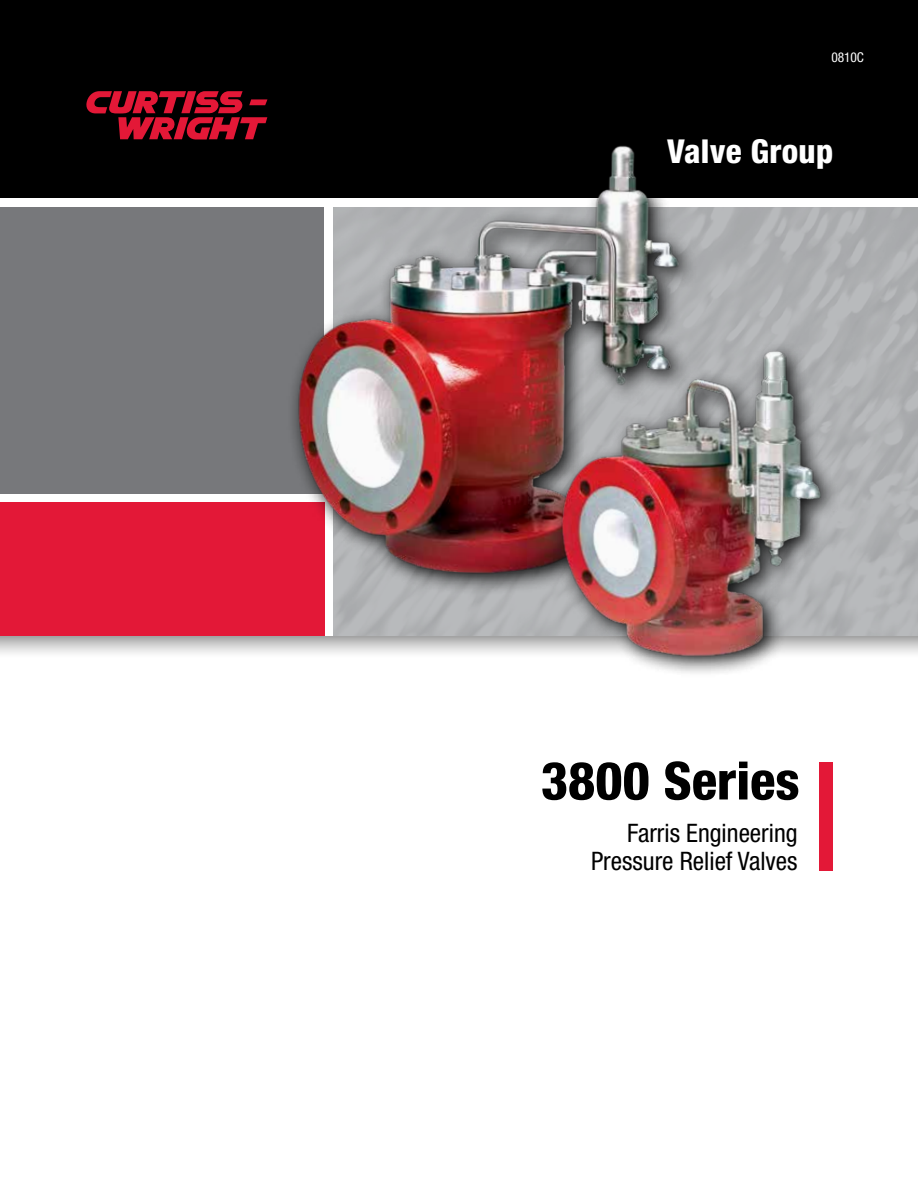
<style>
.page{position:relative;width:918px;height:1188px;background:#fff}
.page>*{position:absolute;margin:0;border:0;box-sizing:border-box;transform-origin:0 0}
.t1{font:800 condensed 52.5px "Helvetica Neue LT Std";color:#000}
.t2{font:800 condensed 33px "Helvetica Neue LT Std";letter-spacing:.01em;color:#fff}
.t3{font:condensed 25.5px/28.5px "Helvetica Neue LT Std";color:#000;text-align:right}
.t4{font:condensed 13.5px "Helvetica Neue LT Std";letter-spacing:-.005em;color:#fff}
</style>
<div class="page">
<div style="left:0;top:636px;width:918px;height:30px;background:linear-gradient(to bottom,#b4b4b4,#fff)"></div>
<div style="left:0;top:503px;width:324px;height:133px;background:#e31837"></div>
<div style="left:0;top:0;width:918px;height:198px;background:#000"></div>
<svg style="left:86px;top:91px;width:181px;height:49px"></svg>
<div style="left:820px;top:762px;width:13px;height:108px;background:#e31837"></div>
<div style="left:0;top:207px;width:324px;height:287px;background:#77787b"></div>
<div style="left:287px;top:135px;width:412px;height:461px;background:#000;opacity:.92"></div>
<img style="left:277px;top:140px;width:412px;height:455px">
<img style="left:533px;top:328px;width:313px;height:345px">
<p class="t4" style="left:831px;top:50px;width:34px">0810C</p>
<p class="t2" style="left:667px;top:131px;width:168px">Valve Group</p>
<h1 class="t1" style="left:541px;top:748px;width:260px">3800 Series</h1>
<p class="t3" style="left:591px;top:818px;width:208px">Farris Engineering<br>Pressure Relief Valves</p>
</div>
